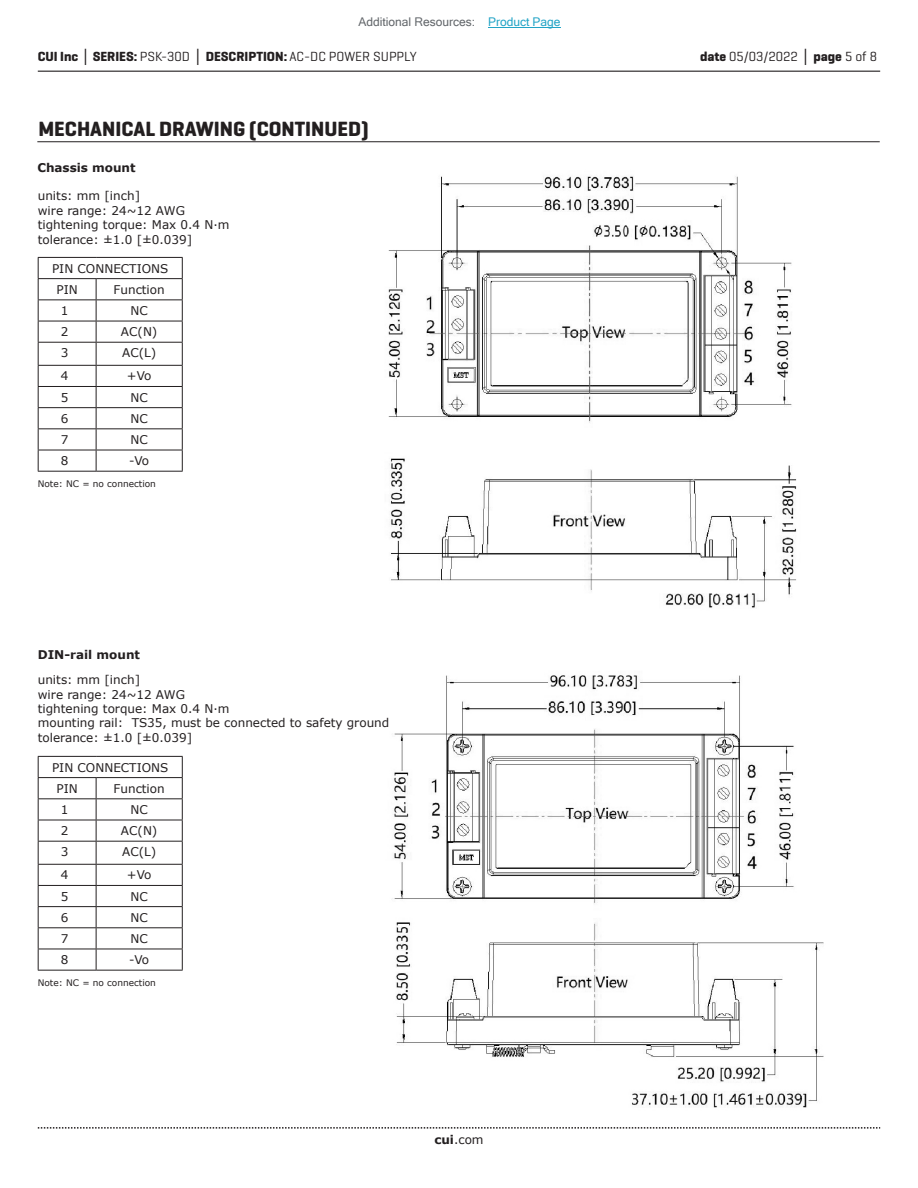
<style>
.page{position:relative;width:918px;height:1188px;background:#fff}
.page>*{position:absolute;margin:0;border:0;box-sizing:border-box;transform-origin:0 0}
.t1{font:700 21px "Geogrotesque";color:#231f20}
.t2{font:700 13.5px "Geogrotesque";color:#231f20}
.t3{font:13.5px "Geogrotesque";color:#231f20}
.t4{font:12px/14.4px "Verdana";color:#231f20}
.t5{font:12px "Microsoft Sans Serif";color:#63676b}
.t6{font:700 12px "Verdana";color:#231f20}
.t7{font:9px "Verdana";color:#231f20}
.s1{color:#23a4c6}
.s2{font-family:"Verdana"}
.s3{font-weight:400}
.s4{font-weight:700}
.s5{font-family:"Verdana";font-weight:700}
</style>
<div class="page">
<hr style="left:38px;top:71px;width:842px;height:1px;background:#231f20">
<svg style="left:38px;top:1127px;width:842px;height:2px"></svg>
<hr style="left:37px;top:141px;width:843px;height:1px;background:#231f20">
<hr style="left:38px;top:257px;width:58px;height:1px;background:#231f20">
<hr style="left:96px;top:257px;width:87px;height:1px;background:#231f20">
<hr style="left:38px;top:278px;width:58px;height:1px;background:#231f20">
<hr style="left:96px;top:278px;width:87px;height:1px;background:#231f20">
<hr style="left:38px;top:299px;width:58px;height:1px;background:#231f20">
<hr style="left:96px;top:299px;width:87px;height:1px;background:#231f20">
<hr style="left:38px;top:321px;width:58px;height:1px;background:#231f20">
<hr style="left:38px;top:342px;width:58px;height:1px;background:#231f20">
<hr style="left:38px;top:365px;width:58px;height:1px;background:#231f20">
<hr style="left:38px;top:386px;width:58px;height:1px;background:#231f20">
<hr style="left:38px;top:407px;width:58px;height:1px;background:#231f20">
<hr style="left:38px;top:428px;width:58px;height:1px;background:#231f20">
<hr style="left:38px;top:450px;width:58px;height:1px;background:#231f20">
<hr style="left:38px;top:471px;width:58px;height:1px;background:#231f20">
<hr style="left:96px;top:321px;width:87px;height:1px;background:#231f20">
<hr style="left:96px;top:342px;width:87px;height:1px;background:#231f20">
<hr style="left:96px;top:365px;width:87px;height:1px;background:#231f20">
<hr style="left:96px;top:386px;width:87px;height:1px;background:#231f20">
<hr style="left:96px;top:407px;width:87px;height:1px;background:#231f20">
<hr style="left:96px;top:428px;width:87px;height:1px;background:#231f20">
<hr style="left:96px;top:450px;width:87px;height:1px;background:#231f20">
<svg style="left:182px;top:258px;width:1px;height:213px"></svg>
<hr style="left:96px;top:471px;width:87px;height:1px;background:#231f20">
<svg style="left:38px;top:258px;width:1px;height:213px"></svg>
<svg style="left:96px;top:279px;width:1px;height:192px"></svg>
<hr style="left:38px;top:756px;width:58px;height:1px;background:#231f20">
<hr style="left:96px;top:756px;width:87px;height:1px;background:#231f20">
<hr style="left:38px;top:777px;width:58px;height:1px;background:#231f20">
<hr style="left:96px;top:777px;width:87px;height:1px;background:#231f20">
<hr style="left:38px;top:798px;width:58px;height:1px;background:#231f20">
<hr style="left:96px;top:798px;width:87px;height:1px;background:#231f20">
<hr style="left:38px;top:820px;width:58px;height:1px;background:#231f20">
<hr style="left:38px;top:841px;width:58px;height:1px;background:#231f20">
<hr style="left:38px;top:864px;width:58px;height:1px;background:#231f20">
<hr style="left:38px;top:885px;width:58px;height:1px;background:#231f20">
<hr style="left:38px;top:906px;width:58px;height:1px;background:#231f20">
<hr style="left:38px;top:927px;width:58px;height:1px;background:#231f20">
<hr style="left:38px;top:949px;width:58px;height:1px;background:#231f20">
<hr style="left:38px;top:970px;width:58px;height:1px;background:#231f20">
<hr style="left:96px;top:820px;width:87px;height:1px;background:#231f20">
<hr style="left:96px;top:841px;width:87px;height:1px;background:#231f20">
<hr style="left:96px;top:864px;width:87px;height:1px;background:#231f20">
<hr style="left:96px;top:885px;width:87px;height:1px;background:#231f20">
<hr style="left:96px;top:906px;width:87px;height:1px;background:#231f20">
<hr style="left:96px;top:927px;width:87px;height:1px;background:#231f20">
<hr style="left:96px;top:949px;width:87px;height:1px;background:#231f20">
<svg style="left:182px;top:757px;width:1px;height:213px"></svg>
<hr style="left:96px;top:970px;width:87px;height:1px;background:#231f20">
<svg style="left:38px;top:757px;width:1px;height:213px"></svg>
<svg style="left:96px;top:778px;width:1px;height:192px"></svg>
<img style="left:393px;top:675px;width:431px;height:433px">
<img style="left:388px;top:176px;width:409px;height:432px">
<hr style="left:488px;top:27px;width:73px;height:1px;background:#23a4c6">
<p class="t5" style="left:358px;top:15px;width:204px">Additional Resources: <span class="s1">Product Page</span></p>
<p class="t2" style="left:38px;top:48px;width:380px">CUI Inc <span class="s2">│</span> SERIES: <span class="s3">PSK-30D</span> <span class="s2">│</span> DESCRIPTION: <span class="s3">AC-DC POWER SUPPLY</span></p>
<p class="t3" style="left:700px;top:48px;width:179px"><span class="s4">date</span> 05/03/2022 <span class="s5">│</span> <span class="s4">page</span> 5 of 8</p>
<h1 class="t1" style="left:38px;top:116px;width:332px">MECHANICAL DRAWING (CONTINUED)</h1>
<p class="t6" style="left:37px;top:159px;width:100px">Chassis mount</p>
<p class="t4" style="left:38px;top:189px;width:193px">units: mm [inch]<br>wire range: 24~12 AWG tightening torque: Max 0.4 N·m tolerance: ±1.0 [±0.039]</p>
<p class="t4" style="left:57px;top:257px;width:113px;line-height:21.3px;text-indent:-4px">PIN CONNECTIONS<br>PIN</p>
<p class="t4" style="left:114px;top:282px;width:53px">Function</p>
<p class="t4" style="left:61px;top:303px;width:9px">1</p>
<p class="t4" style="left:131px;top:303px;width:19px">NC</p>
<p class="t4" style="left:61px;top:325px;width:9px">2</p>
<p class="t4" style="left:121px;top:325px;width:38px">AC(N)</p>
<p class="t4" style="left:61px;top:346px;width:9px">3</p>
<p class="t4" style="left:122px;top:346px;width:36px">AC(L)</p>
<p class="t4" style="left:61px;top:369px;width:9px">4</p>
<p class="t4" style="left:127px;top:369px;width:26px">+Vo</p>
<p class="t4" style="left:61px;top:390px;width:9px">5</p>
<p class="t4" style="left:131px;top:390px;width:19px">NC</p>
<p class="t4" style="left:61px;top:411px;width:9px">6</p>
<p class="t4" style="left:131px;top:411px;width:19px">NC</p>
<p class="t4" style="left:61px;top:432px;width:9px">7</p>
<p class="t4" style="left:131px;top:432px;width:19px">NC</p>
<p class="t4" style="left:61px;top:454px;width:9px">8</p>
<p class="t4" style="left:129px;top:454px;width:22px">-Vo</p>
<p class="t7" style="left:38px;top:478px;width:120px">Note: NC = no connection</p>
<p class="t6" style="left:38px;top:646px;width:104px">DIN-rail mount</p>
<p class="t4" style="left:38px;top:672px;width:353px">units: mm [inch]<br>wire range: 24~12 AWG<br>tightening torque: Max 0.4 N·m<br>mounting rail: TS35, must be connected to safety ground tolerance: ±1.0 [±0.039]</p>
<p class="t4" style="left:57px;top:756px;width:113px;line-height:21.3px;text-indent:-4px">PIN CONNECTIONS<br>PIN</p>
<p class="t4" style="left:114px;top:781px;width:53px">Function</p>
<p class="t4" style="left:61px;top:802px;width:9px">1</p>
<p class="t4" style="left:131px;top:802px;width:19px">NC</p>
<p class="t4" style="left:61px;top:823px;width:9px">2</p>
<p class="t4" style="left:121px;top:823px;width:38px">AC(N)</p>
<p class="t4" style="left:61px;top:845px;width:9px">3</p>
<p class="t4" style="left:122px;top:845px;width:36px">AC(L)</p>
<p class="t4" style="left:61px;top:868px;width:9px">4</p>
<p class="t4" style="left:127px;top:868px;width:26px">+Vo</p>
<p class="t4" style="left:61px;top:889px;width:9px">5</p>
<p class="t4" style="left:131px;top:889px;width:19px">NC</p>
<p class="t4" style="left:61px;top:910px;width:9px">6</p>
<p class="t4" style="left:131px;top:910px;width:19px">NC</p>
<p class="t4" style="left:61px;top:931px;width:9px">7</p>
<p class="t4" style="left:131px;top:931px;width:19px">NC</p>
<p class="t4" style="left:61px;top:952px;width:9px">8</p>
<p class="t4" style="left:129px;top:952px;width:22px">-Vo</p>
<p class="t7" style="left:38px;top:977px;width:120px">Note: NC = no connection</p>
<p class="t4" style="left:434px;top:1132px;width:51px"><span class="s4">cui</span>.com</p>
</div>
